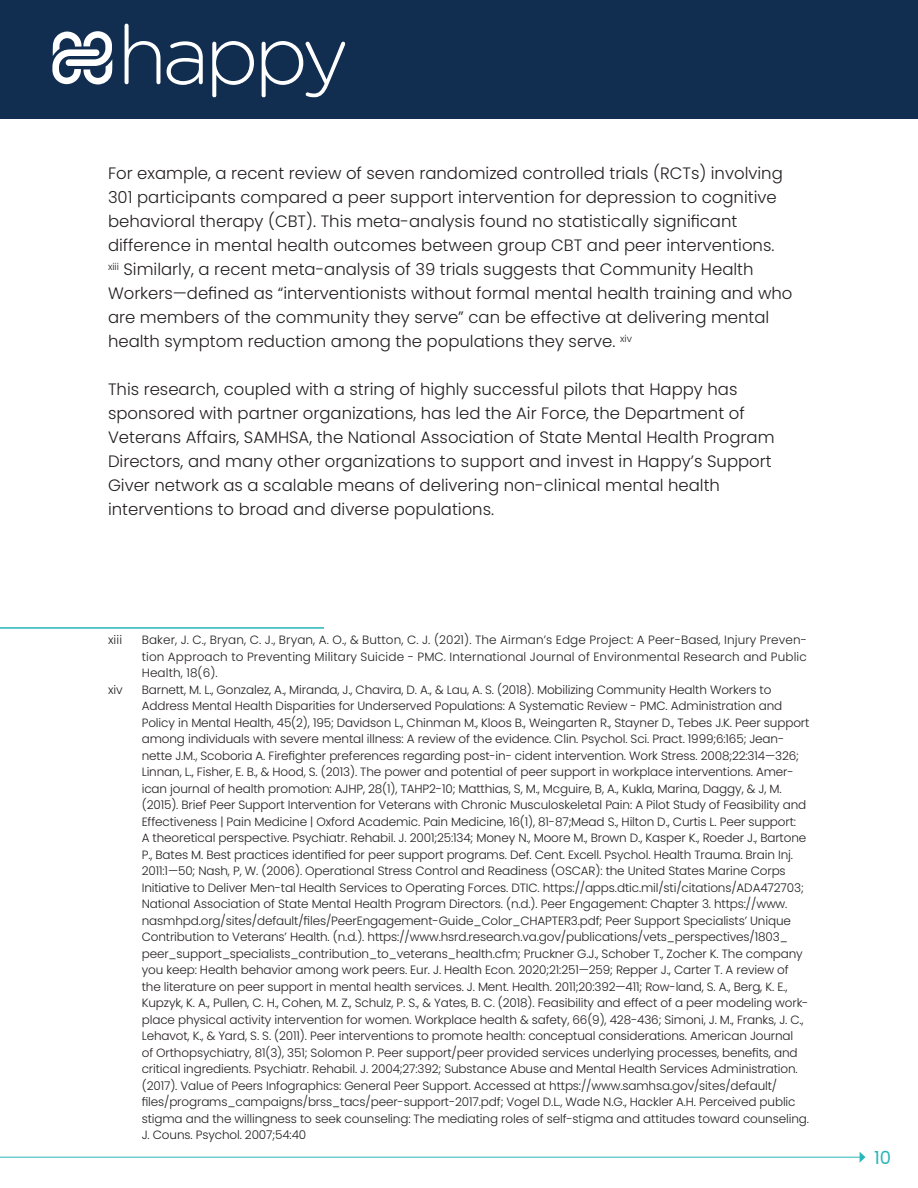
<style>
.page{position:relative;width:918px;height:1188px;background:#fff}
.page>*{position:absolute;margin:0;border:0;box-sizing:border-box;transform-origin:0 0}
.t1{font:18px "Poppins";color:#27b5ba}
.Body_Text{font:300 16.5px/24px "Poppins";color:#231f20}
.Footnotes{font:300 12px/16.5px "Poppins";letter-spacing:-.01em;color:#231f20;text-align:justify}
</style>
<div class="page">
<div style="left:0;top:0;width:918px;height:119px;background:#112d50"></div>
<svg style="left:53px;top:24px;width:288px;height:73px"></svg>
<hr style="left:0;top:1157px;width:860px;height:1px;background:#28b6bb">
<svg style="left:860px;top:1152px;width:5px;height:10px"></svg>
<hr style="left:0;top:627px;width:324px;height:2px;background:#27b5ba">
<p class="Body_Text" style="left:108px;top:162px;width:686px">For example, a recent review of seven randomized controlled trials (RCTs) involving 301 participants compared a peer support intervention for depression to cognitive behavioral therapy (CBT). This meta-analysis found no statistically significant difference in mental health outcomes between group CBT and peer interventions.<br><sup>xiii</sup> Similarly, a recent meta-analysis of 39 trials suggests that Community Health Workers—defined as “interventionists without formal mental health training and who are members of the community they serve” can be effective at delivering mental health symptom reduction among the populations they serve. <sup>xiv</sup></p>
<p class="Body_Text" style="left:108px;top:378px;width:668px">This research, coupled with a string of highly successful pilots that Happy has sponsored with partner organizations, has led the Air Force, the Department of Veterans Affairs, SAMHSA, the National Association of State Mental Health Program Directors, and many other organizations to support and invest in Happy’s Support Giver network as a scalable means of delivering non-clinical mental health interventions to broad and diverse populations.</p>
<p class="Footnotes" style="left:108px;top:632px;width:16px">xiii</p>
<p class="Footnotes" style="left:142px;top:632px;width:667px">Baker, J. C., Bryan, C. J., Bryan, A. O., &amp; Button, C. J. (2021). The Airman’s Edge Project: A Peer-Based, Injury Preven&shy;tion Approach to Preventing Military Suicide - PMC. International Journal of Environmental Research and Public Health, 18(6).</p>
<p class="Footnotes" style="left:108px;top:682px;width:16px">xiv</p>
<p class="Footnotes" style="left:142px;top:682px;width:669px;text-align:left">Barnett, M. L., Gonzalez, A., Miranda, J., Chavira, D. A., &amp; Lau, A. S. (2018). Mobilizing Community Health Workers to Address Mental Health Disparities for Underserved Populations: A Systematic Review - PMC. Administration and Policy in Mental Health, 45(2), 195; Davidson L., Chinman M., Kloos B., Weingarten R., Stayner D., Tebes J.K. Peer support among individuals with severe mental illness: A review of the evidence. Clin. Psychol. Sci. Pract. 1999;6:165; Jean&shy;nette J.M., Scoboria A. Firefighter preferences regarding post-in- cident intervention. Work Stress. 2008;22:314—326; Linnan, L., Fisher, E. B., &amp; Hood, S. (2013). The power and potential of peer support in workplace interventions. Amer&shy;ican journal of health promotion: AJHP, 28(1), TAHP2-10; Matthias, S, M., Mcguire, B, A., Kukla, Marina, Daggy, &amp; J, M. (2015). Brief Peer Support Intervention for Veterans with Chronic Musculoskeletal Pain: A Pilot Study of Feasibility and Effectiveness | Pain Medicine | Oxford Academic. Pain Medicine, 16(1), 81-87;Mead S., Hilton D., Curtis L. Peer support:<br>A theoretical perspective. Psychiatr. Rehabil. J. 2001;25:134; Money N., Moore M., Brown D., Kasper K., Roeder J., Bartone P., Bates M. Best practices identified for peer support programs. Def. Cent. Excell. Psychol. Health Trauma. Brain Inj.<br>2011:1—50; Nash, P, W. (2006). Operational Stress Control and Readiness (OSCAR): the United States Marine Corps Initiative to Deliver Men-tal Health Services to Operating Forces. DTIC. https://apps.dtic.mil/sti/citations/ADA472703; National Association of State Mental Health Program Directors. (n.d.). Peer Engagement: Chapter 3. https://www. nasmhpd.org/sites/default/files/PeerEngagement-Guide_Color_CHAPTER3.pdf; Peer Support Specialists’ Unique Contribution to Veterans’ Health. (n.d.). https://www.hsrd.research.va.gov/publications/vets_perspectives/1803_ peer_support_specialists_contribution_to_veterans_health.cfm; Pruckner G.J., Schober T., Zocher K. The company you keep: Health behavior among work peers. Eur. J. Health Econ. 2020;21:251—259; Repper J., Carter T. A review of the literature on peer support in mental health services. J. Ment. Health. 2011;20:392—411; Row-land, S. A., Berg, K. E., Kupzyk, K. A., Pullen, C. H., Cohen, M. Z., Schulz, P. S., &amp; Yates, B. C. (2018). Feasibility and effect of a peer modeling work&shy;place physical activity intervention for women. Workplace health &amp; safety, 66(9), 428-436; Simoni, J. M., Franks, J. C., Lehavot, K., &amp; Yard, S. S. (2011). Peer interventions to promote health: conceptual considerations. American Journal<br>of Orthopsychiatry, 81(3), 351; Solomon P. Peer support/peer provided services underlying processes, benefits, and critical ingredients. Psychiatr. Rehabil. J. 2004;27:392; Substance Abuse and Mental Health Services Administration. (2017). Value of Peers Infographics: General Peer Support. Accessed at https://www.samhsa.gov/sites/default/ files/programs_campaigns/brss_tacs/peer-support-2017.pdf; Vogel D.L., Wade N.G., Hackler A.H. Perceived public stigma and the willingness to seek counseling: The mediating roles of self-stigma and attitudes toward counseling.<br>J. Couns. Psychol. 2007;54:40</p>
<h1 class="t1" style="left:874px;top:1147px;width:19px">10</h1>
</div>
